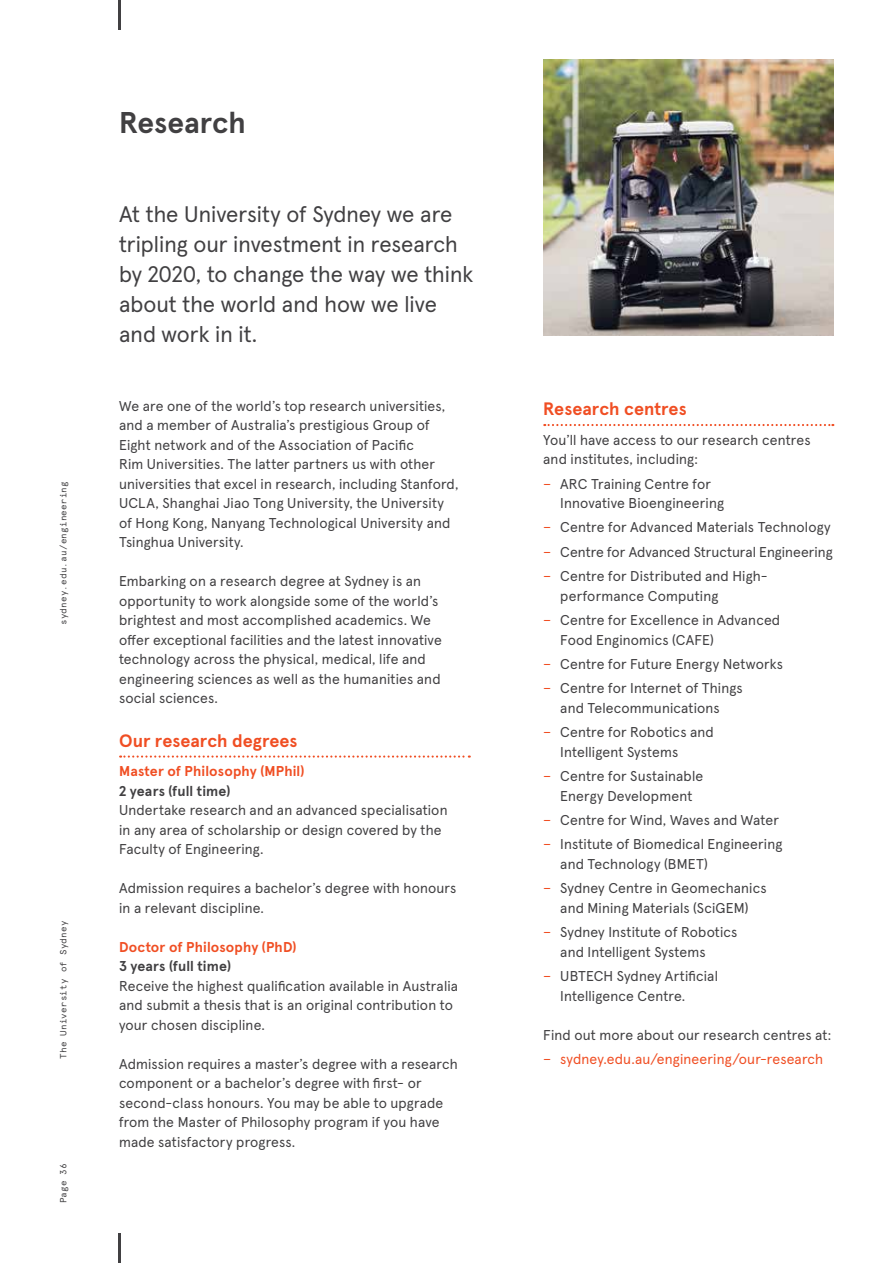
<style>
.page{position:relative;width:893px;height:1263px;background:#fff}
.page>*{position:absolute;margin:0;border:0;box-sizing:border-box;transform-origin:0 0}
.t1{font:700 30px "Apercu Pro";letter-spacing:-.005em;color:#414042}
.t2{font:22.5px/30px "Apercu Pro";letter-spacing:-.005em;color:#414042}
.t3{font:700 18px "Apercu Pro";color:#f04e23}
.t4{font:14.25px/19.5px "Apercu Pro";letter-spacing:.01em;color:#414042}
.t5{font:700 14.25px "Apercu Pro";letter-spacing:.01em;color:#f04e23}
.t6{font:14.25px "Apercu Pro";letter-spacing:.01em;color:#f04e23}
.t7{font:700 14.25px "Apercu Pro";letter-spacing:.01em;color:#414042}
.t8{font:9px "Apercu Mono Pro";letter-spacing:.02em;color:#414042}
.s1{color:#f04e23}
</style>
<div class="page">
<svg style="left:120px;top:755px;width:350px;height:3px"></svg>
<img style="left:543px;top:60px;width:290px;height:276px">
<svg style="left:544px;top:424px;width:289px;height:2px"></svg>
<hr style="left:118px;top:1233px;width:2px;height:30px;background:#414042">
<hr style="left:118px;top:0;width:2px;height:30px;background:#414042">
<p class="t8" style="left:56px;top:625px;width:145px;rotate:-90deg">sydney.edu.au/engineering</p>
<p class="t8" style="left:56px;top:1059px;width:140px;rotate:-90deg">The University of Sydney</p>
<p class="t8" style="left:56px;top:1203px;width:42px;rotate:-90deg">Page 36</p>
<h1 class="t1" style="left:119px;top:99px;width:128px">Research</h1>
<h2 class="t2" style="left:119px;top:197px;width:356px">At the University of Sydney we are tripling our investment in research by 2020, to change the way we think about the world and how we live and work in it.</h2>
<p class="t4" style="left:119px;top:395px;width:341px">We are one of the world’s top research universities, and a member of Australia’s prestigious Group of Eight network and of the Association of Pacific<br>Rim Universities. The latter partners us with other universities that excel in research, including Stanford, UCLA, Shanghai Jiao Tong University, the University of Hong Kong, Nanyang Technological University and Tsinghua University.</p>
<p class="t4" style="left:119px;top:570px;width:324px">Embarking on a research degree at Sydney is an opportunity to work alongside some of the world’s brightest and most accomplished academics. We offer exceptional facilities and the latest innovative technology across the physical, medical, life and engineering sciences as well as the humanities and social sciences.</p>
<p class="t3" style="left:119px;top:727px;width:180px">Our research degrees</p>
<p class="t5" style="left:119px;top:760px;width:187px">Master of Philosophy (MPhil)</p>
<p class="t7" style="left:119px;top:780px;width:113px">2 years (full time)</p>
<p class="t4" style="left:119px;top:799px;width:330px">Undertake research and an advanced specialisation in any area of scholarship or design covered by the<br>Faculty of Engineering.</p>
<p class="t4" style="left:119px;top:877px;width:339px">Admission requires a bachelor’s degree with honours in a relevant discipline.</p>
<p class="t5" style="left:119px;top:936px;width:179px">Doctor of Philosophy (PhD)</p>
<p class="t7" style="left:119px;top:955px;width:113px">3 years (full time)</p>
<p class="t4" style="left:119px;top:975px;width:341px">Receive the highest qualification available in Australia and submit a thesis that is an original contribution to your chosen discipline.</p>
<p class="t4" style="left:119px;top:1053px;width:340px">Admission requires a master’s degree with a research component or a bachelor’s degree with first- or second-class honours. You may be able to upgrade from the Master of Philosophy program if you have made satisfactory progress.</p>
<p class="t3" style="left:543px;top:395px;width:145px">Research centres</p>
<p class="t4" style="left:543px;top:429px;width:269px">You’ll have access to our research centres and institutes, including:</p>
<p class="t4" style="left:560px;top:473px;width:165px;text-indent:-17px"><span class="s1">−</span> ARC Training Centre for<br>Innovative Bioengineering</p>
<p class="t4" style="left:543px;top:514px;width:291px;line-height:24.5px"><span class="s1">−</span> Centre for Advanced Materials Technology <span class="s1">−</span> Centre for Advanced Structural Engineering <span class="s1">−</span> Centre for Distributed and High-</p>
<p class="t4" style="left:543px;top:582px;width:238px;line-height:24.5px;text-indent:17px">performance Computing<br><span class="s1">−</span> Centre for Excellence in Advanced</p>
<p class="t4" style="left:543px;top:626px;width:241px;line-height:24.5px;text-indent:17px">Food Enginomics (CAFE)<br><span class="s1">−</span> Centre for Future Energy Networks <span class="s1">−</span> Centre for Internet of Things</p>
<p class="t4" style="left:543px;top:694px;width:178px;line-height:24.5px;text-indent:17px">and Telecommunications <span class="s1">−</span> Centre for Robotics and</p>
<p class="t4" style="left:543px;top:738px;width:162px;line-height:24.5px;text-align:center">Intelligent Systems<br><span class="s1">−</span> Centre for Sustainable</p>
<p class="t4" style="left:543px;top:782px;width:241px;line-height:24.5px;text-indent:17px">Energy Development<br><span class="s1">−</span> Centre for Wind, Waves and Water <span class="s1">−</span> Institute of Biomedical Engineering</p>
<p class="t4" style="left:543px;top:850px;width:225px;line-height:24.5px;text-indent:17px">and Technology (BMET)<br><span class="s1">−</span> Sydney Centre in Geomechanics</p>
<p class="t4" style="left:543px;top:894px;width:207px;line-height:24.5px;text-indent:17px">and Mining Materials (SciGEM) <span class="s1">−</span> Sydney Institute of Robotics</p>
<p class="t4" style="left:543px;top:938px;width:176px;line-height:24.5px;text-align:center">and Intelligent Systems<br><span class="s1">−</span> UBTECH Sydney Artificial</p>
<p class="t4" style="left:560px;top:985px;width:127px">Intelligence Centre.</p>
<p class="t4" style="left:543px;top:1024px;width:289px">Find out more about our research centres at:</p>
<p class="t6" style="left:543px;top:1048px;width:282px">− sydney.edu.au/engineering/our-research</p>
</div>
